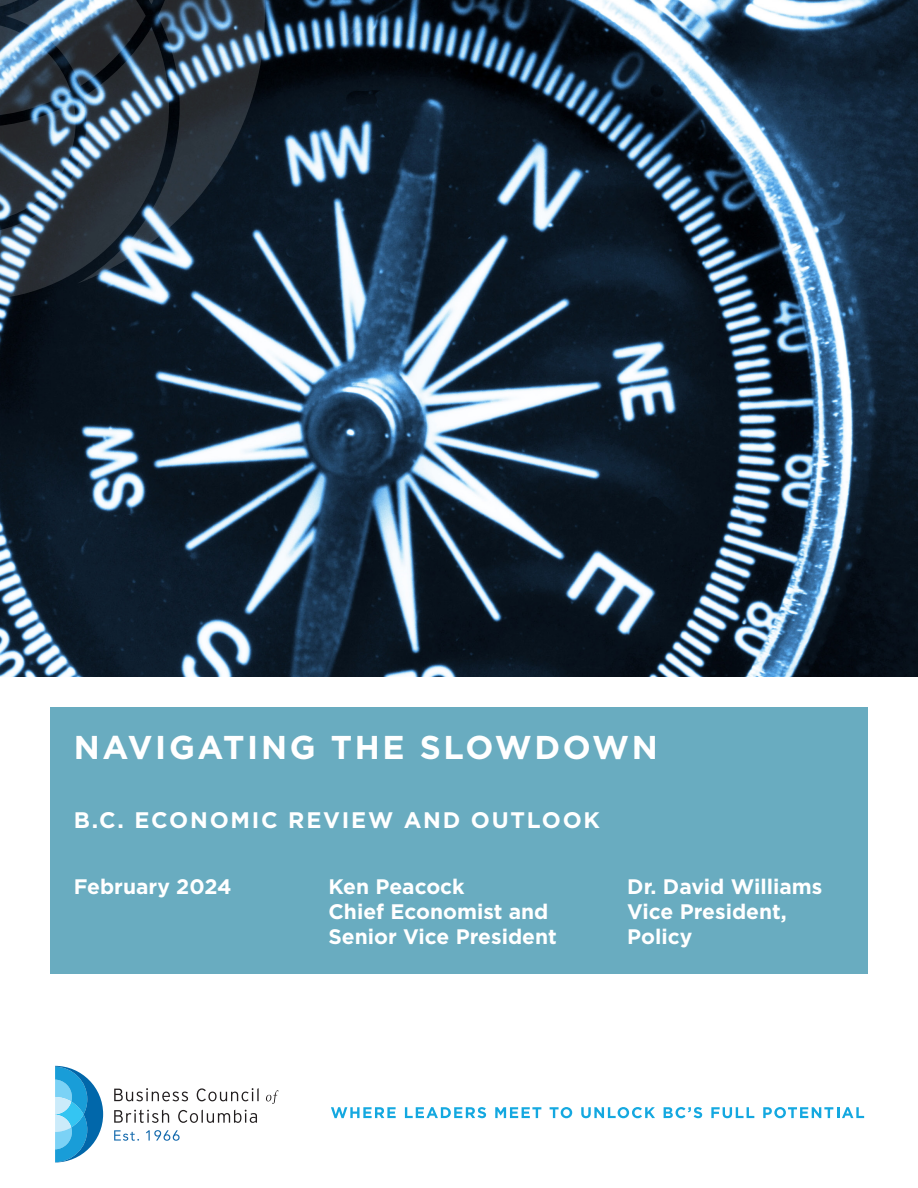
<style>
.page{position:relative;width:918px;height:1188px;background:#fff}
.page>*{position:absolute;margin:0;border:0;box-sizing:border-box;transform-origin:0 0}
.t1{font:700 33px "Gotham";letter-spacing:.08em;color:#fff}
.t2{font:700 22.5px "Gotham";letter-spacing:.08em;color:#fff}
.t3{font:700 21px/25.2px "Gotham";color:#fff}
</style>
<div class="page">
<img style="left:0;top:0;width:918px;height:677px">
<svg style="left:55px;top:1066px;width:48px;height:96px"></svg>
<svg style="left:266px;top:1090px;width:12px;height:14px"></svg>
<svg style="left:114px;top:1088px;width:74px;height:13px"></svg>
<svg style="left:197px;top:1088px;width:62px;height:13px"></svg>
<svg style="left:114px;top:1110px;width:55px;height:13px"></svg>
<svg style="left:178px;top:1110px;width:79px;height:13px"></svg>
<svg style="left:114px;top:1130px;width:25px;height:11px"></svg>
<svg style="left:146px;top:1130px;width:34px;height:11px"></svg>
<svg style="left:0;top:222px;width:169px;height:78px;background:#4d5a67"></svg>
<svg style="left:0;top:0;width:72px;height:222px;background:#546879"></svg>
<svg style="left:72px;top:0;width:193px;height:284px;background:#384754"></svg>
<svg style="left:331px;top:1107px;width:65px;height:11px"></svg>
<svg style="left:405px;top:1107px;width:81px;height:11px"></svg>
<svg style="left:495px;top:1107px;width:46px;height:11px"></svg>
<svg style="left:550px;top:1107px;width:22px;height:11px"></svg>
<svg style="left:581px;top:1107px;width:74px;height:11px"></svg>
<svg style="left:664px;top:1107px;width:38px;height:11px"></svg>
<svg style="left:711px;top:1107px;width:43px;height:11px"></svg>
<svg style="left:763px;top:1107px;width:101px;height:11px"></svg>
<div style="left:50px;top:707px;width:818px;height:267px;background:#69acc0"></div>
<p class="t1" style="left:74px;top:725px;width:586px">NAVIGATING THE SLOWDOWN</p>
<p class="t2" style="left:74px;top:805px;width:528px">B.C. ECONOMIC REVIEW AND OUTLOOK</p>
<p class="t3" style="left:74px;top:874px;width:159px">February 2024</p>
<p class="t3" style="left:627px;top:874px;width:197px">Dr. David Williams</p>
<p class="t3" style="left:627px;top:899px;width:161px">Vice President,<br>Policy</p>
<p class="t3" style="left:328px;top:874px;width:138px">Ken Peacock</p>
<p class="t3" style="left:328px;top:899px;width:230px">Chief Economist and<br>Senior Vice President</p>
</div>
